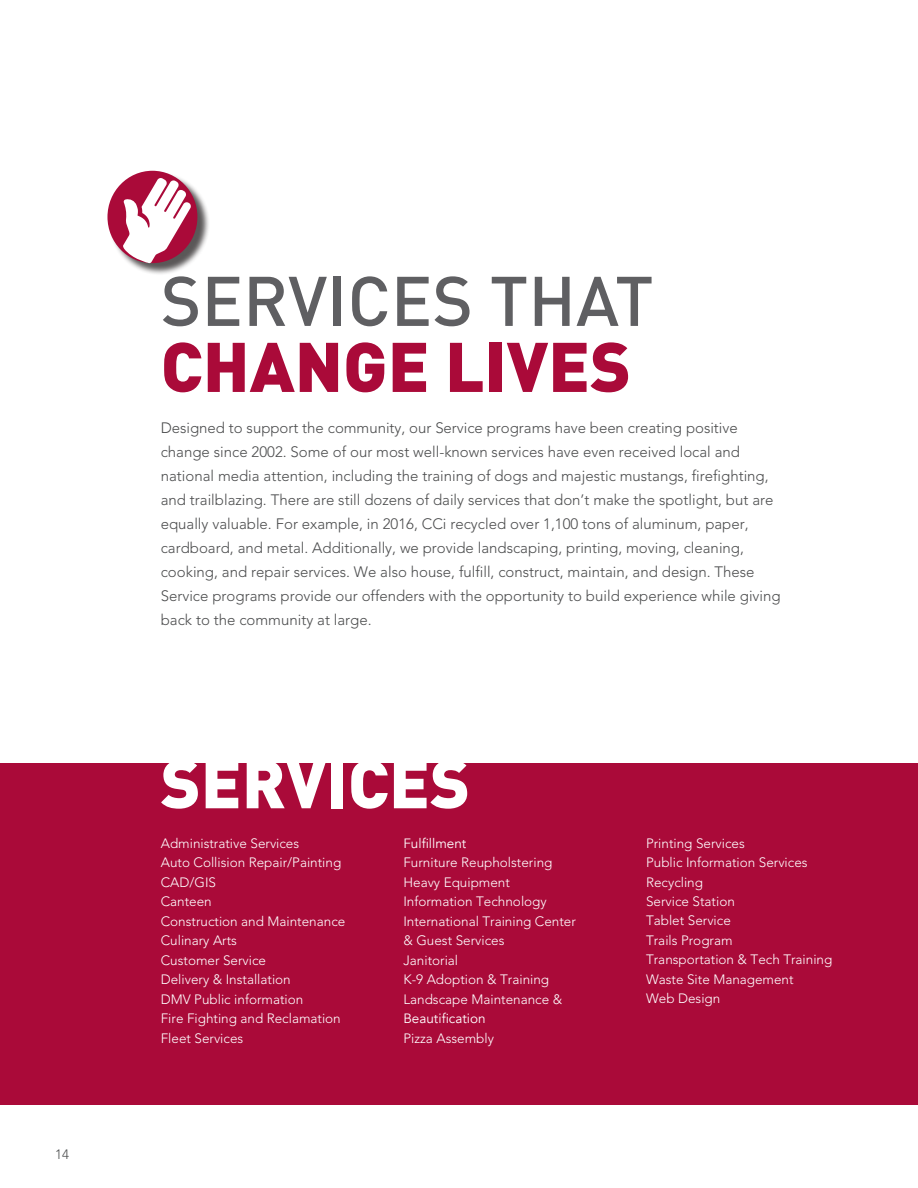
<style>
.page{position:relative;width:918px;height:1188px;background:#fff}
.page>*{position:absolute;margin:0;border:0;box-sizing:border-box;transform-origin:0 0}
.t1{font:500 69px "DIN";color:#5f5f62}
.t2{font:900 69px "DIN";color:#aa0a39}
.t3{font:900 67.5px "DIN";color:#fff}
.t4{font:300 15px/24px "Avenir";color:#4b4c4d}
.t5{font:300 13.5px/19.5px "Avenir";color:#fff}
.t6{font:13.5px "Avenir";color:#fff}
.t7{font:300 13.5px "Avenir";color:#4b4c4d}
</style>
<div class="page">
<div style="left:0;top:763px;width:918px;height:342px;background:#aa0a39"></div>
<div style="left:109px;top:172px;width:101px;height:103px;background:#231f20;opacity:.75"></div>
<div style="left:107px;top:171px;width:90px;height:92px;background:#aa0a39;border-radius:50%"></div>
<svg style="left:123px;top:177px;width:68px;height:87px"></svg>
<p class="t7" style="left:55px;top:1147px;width:16px">14</p>
<h1 class="t1" style="left:161px;top:257px;width:494px">SERVICES THAT</h1>
<h1 class="t2" style="left:161px;top:321px;width:472px">CHANGE LIVES</h1>
<p class="t4" style="left:161px;top:415px;width:621px">Designed to support the community, our Service programs have been creating positive change since 2002. Some of our most well-known services have even received local and national media attention, including the training of dogs and majestic mustangs, firefighting, and trailblazing. There are still dozens of daily services that don’t make the spotlight, but are equally valuable. For example, in 2016, CCi recycled over 1,100 tons of aluminum, paper, cardboard, and metal. Additionally, we provide landscaping, printing, moving, cleaning, cooking, and repair services. We also house, fulfill, construct, maintain and design. These Service programs provide our offenders with the opportunity to build experience while giving back to the community at large.</p>
<p class="t4" style="left:625px;top:559px;width:5px">,</p>
<h2 class="t3" style="left:161px;top:739px;width:311px">SERVICES</h2>
<p class="t5" style="left:161px;top:833px;width:186px">Administrative Services<br>Auto Collision Repair/Painting<br>CAD/GIS<br>Canteen<br>Construction and Maintenance<br>Culinary Arts<br>Customer Service<br>Delivery &amp; Installation<br>DMV Public information<br>Fire Fighting and Reclamation<br>Fleet Services</p>
<p class="t6" style="left:403px;top:835px;width:64px">Fulfillment</p>
<p class="t5" style="left:403px;top:853px;width:174px">Furniture Reupholstering<br>Heavy Equipment<br>Information Technology<br>International Training Center &amp; Guest Services<br>Janitorial<br>K-9 Adoption &amp; Training<br>Landscape Maintenance &amp;</p>
<p class="t6" style="left:403px;top:1010px;width:84px">Beautification</p>
<p class="t5" style="left:403px;top:1028px;width:92px">Pizza Assembly</p>
<p class="t5" style="left:646px;top:833px;width:188px">Printing Services<br>Public Information Services<br>Recycling<br>Service Station<br>Tablet Service<br>Trails Program<br>Transportation &amp; Tech Training<br>Waste Site Management<br>Web Design</p>
</div>
